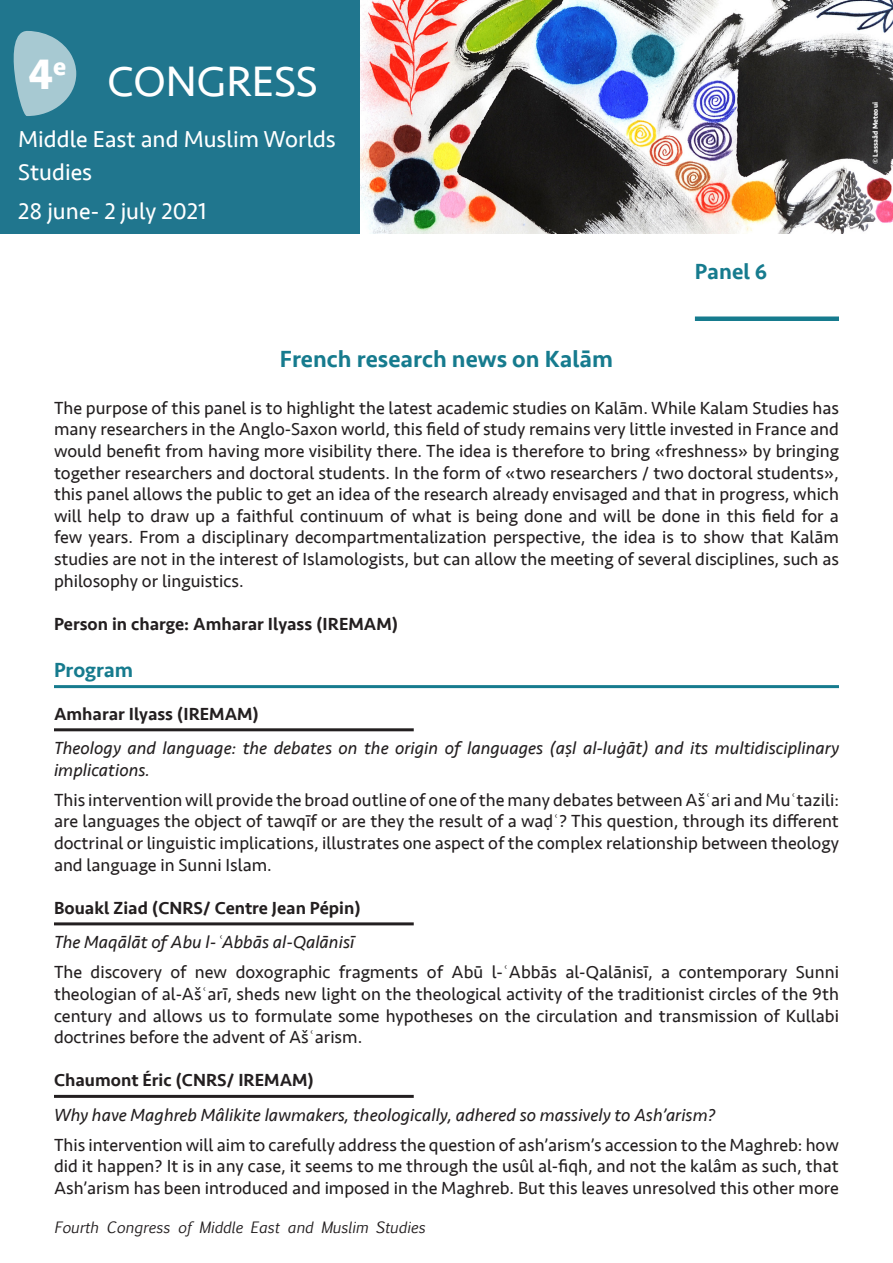
<style>
.page{position:relative;width:893px;height:1263px;background:#fff}
.page>*{position:absolute;margin:0;border:0;box-sizing:border-box;transform-origin:0 0}
.t1{font:43.8px "Seravek";color:#fff}
.t2{font:700 43.8px "Seravek";color:#fff}
.Titre_principal{font:500 24px "Seravek";color:#167b8e}
.t3{font:23.7px/32.8px "Seravek";color:#fff}
.Atelier{font:500 22.5px "Seravek";color:#167b8e}
.Programme{font:500 21px "Seravek";color:#167b8e}
.Texte{font:18px/21.6px "Seravek";color:#231f20;text-align:justify}
.Titre_communication{font:italic 18px/21.6px "Seravek";color:#231f20}
.Intervenants{font:500 18px "Seravek";color:#231f20}
.Responsable_Discutan{font:500 18px "Seravek";color:#231f20}
.t4{font:italic 15px "Euphemia UCAS";color:#231f20}
.t5{font:700 7.35px "Seravek";color:#fff}
.s1{font-family:"Times New Roman"}
</style>
<div class="page">
<img style="left:360px;top:0;width:533px;height:234px">
<div style="left:0;top:0;width:360px;height:234px;background:#20768e"></div>
<svg style="left:13px;top:31px;width:63px;height:85px"></svg>
<div style="left:695px;top:316px;width:144px;height:5px;background:#167b8e"></div>
<hr style="left:54px;top:685px;width:785px;height:3px;background:#167b8e">
<hr style="left:54px;top:728px;width:360px;height:3px;background:#231f20">
<hr style="left:54px;top:922px;width:360px;height:3px;background:#231f20">
<hr style="left:54px;top:1095px;width:360px;height:3px;background:#231f20">
<h1 class="t2" style="left:28px;top:39px;width:40px">4<sup>e</sup></h1>
<h1 class="t1" style="left:108px;top:48px;width:212px">CONGRESS</h1>
<h3 class="t3" style="left:18px;top:123px;width:319px">Middle East and Muslim Worlds<br>Studies</h3>
<h3 class="t3" style="left:18px;top:195px;width:190px">28 june- 2 july 2021</h3>
<p class="Atelier" style="left:695px;top:257px;width:74px">Panel 6</p>
<p class="Titre_principal" style="left:280px;top:344px;width:335px">French research news on Kalām</p>
<p class="Texte" style="left:54px;top:397px;width:786px">The purpose of this panel is to highlight the latest academic studies on Kalām. While Kalam Studies has many researchers in the Anglo-Saxon world, this field of study remains very little invested in France and would benefit from having more visibility there. The idea is therefore to bring «freshness» by bringing together researchers and doctoral students. In the form of «two researchers / two doctoral students», this panel allows the public to get an idea of the research already envisaged and that in progress, which will help to draw up a faithful continuum of what is being done and will be done in this field for a few years. From a disciplinary decompartmentalization perspective, the idea is to show that Kalām studies are not in the interest of Islamologists, but can allow the meeting of several disciplines, such as philosophy or linguistics.</p>
<p class="Responsable_Discutan" style="left:54px;top:613px;width:346px">Person in charge: Amharar Ilyass (IREMAM)</p>
<p class="Programme" style="left:54px;top:657px;width:81px">Program</p>
<p class="Intervenants" style="left:54px;top:703px;width:207px">Amharar Ilyass (IREMAM)</p>
<p class="Titre_communication" style="left:54px;top:737px;width:786px">Theology and language: the debates on the origin of languages (aṣl al-luġāt) and its multidisciplinary implications.</p>
<p class="Texte" style="left:54px;top:789px;width:786px">This intervention will provide the broad outline of one of the many debates between Aš<span class="s1">ʿ</span>ari and Mu<span class="s1">ʿ</span>tazili: are languages the object of tawqīf or are they the result of a waḍ<span class="s1">ʿ</span>? This question, through its different doctrinal or linguistic implications, illustrates one aspect of the complex relationship between theology and language in Sunni Islam.</p>
<p class="Intervenants" style="left:54px;top:897px;width:308px">Bouakl Ziad (CNRS/ Centre Jean Pépin)</p>
<p class="Titre_communication" style="left:54px;top:931px;width:302px">The Maqālāt of Abu l-<span class="s1">ʿ</span>Abbās al-Qalānisī</p>
<p class="Texte" style="left:54px;top:961px;width:786px">The discovery of new doxographic fragments of Abū l-<span class="s1">ʿ</span>Abbās al-Qalānisī, a contemporary Sunni theologian of al-Aš<span class="s1">ʿ</span>arī, sheds new light on the theological activity of the traditionist circles of the 9th century and allows us to formulate some hypotheses on the circulation and transmission of Kullabi doctrines before the advent of Aš<span class="s1">ʿ</span>arism.</p>
<p class="Intervenants" style="left:54px;top:1069px;width:262px">Chaumont Éric (CNRS/ IREMAM)</p>
<p class="Titre_communication" style="left:54px;top:1104px;width:663px">Why have Maghreb Mâlikite lawmakers, theologically, adhered so massively to Ash’arism?</p>
<p class="Texte" style="left:54px;top:1134px;width:786px">This intervention will aim to carefully address the question of ash’arism’s accession to the Maghreb: how did it happen? It is in any case, it seems to me through the usûl al-fiqh, and not the kalâm as such, that Ash’arism has been introduced and imposed in the Maghreb. But this leaves unresolved this other more</p>
<p class="t4" style="left:54px;top:1216px;width:373px">Fourth Congress of Middle East and Muslim Studies</p>
<p class="t5" style="left:869px;top:164px;width:64px;rotate:-90deg">© Lassaâd Meteoui</p>
</div>
